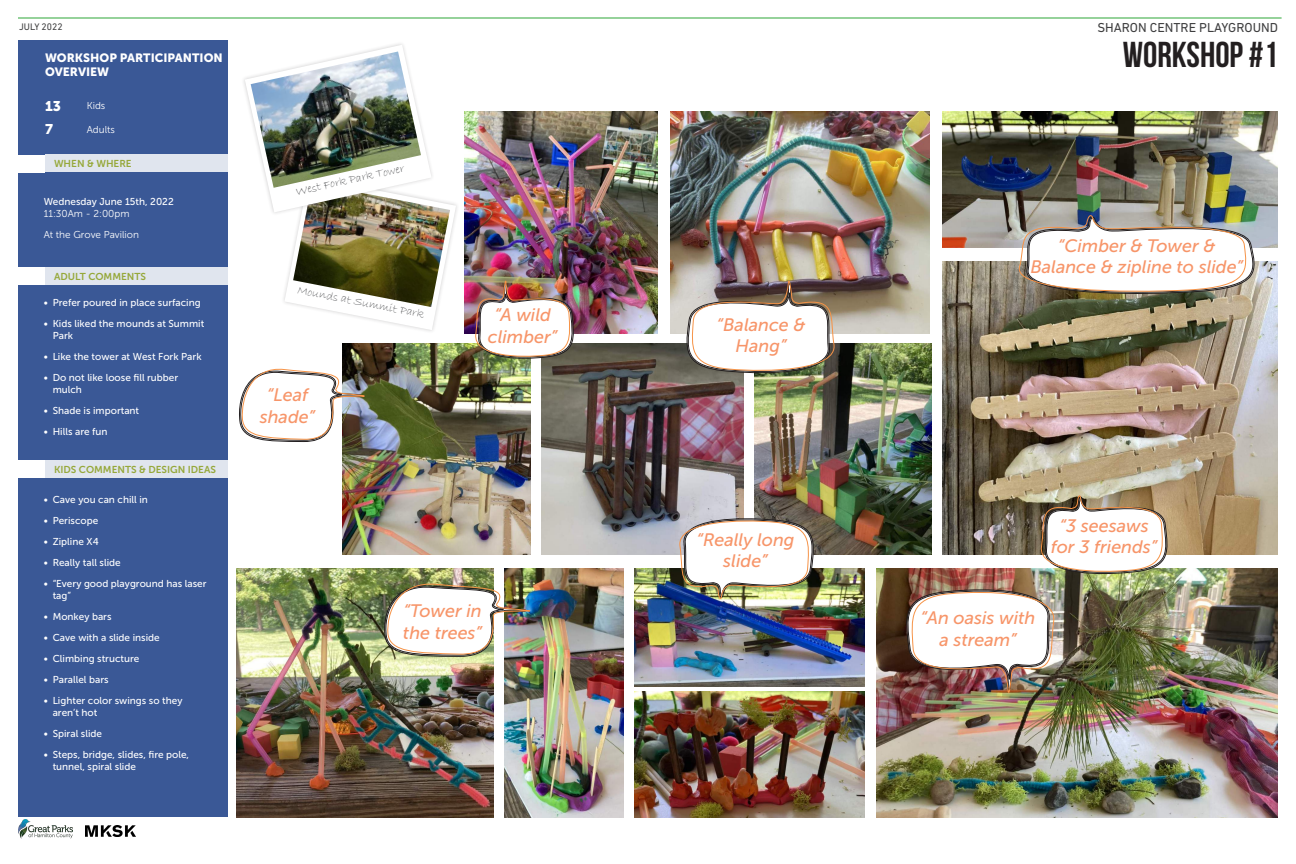
<style>
.page{position:relative;width:1296px;height:864px;background:#fff}
.page>*{position:absolute;margin:0;border:0;box-sizing:border-box;transform-origin:0 0}
.Labels{font:700 36px "Bebas Neue";color:#231f20}
.Quotes{font:italic 18px/21.6px "Museo Sans 500";color:#f79569;text-align:center}
.Body_Text{font:14px "Museo Sans 900";color:#fff}
.t1{font:13.2px "DIN Next LT Pro";color:#3e3e3f}
.t2{font:12px "Bradley Hand ITC";color:#57585a}
.Body_Text_-_Accent{font:12px/14.4px "Museo Sans 900";color:#fff}
.Body_Text-2{font:10px/12px "Museo Sans 500";color:#fff}
.Body_Text_-_Accent-2{font:10px "Museo Sans 700";color:#96a83a}
.Body_Text-3{font:10px "Museo Sans 300";color:#fff}
.t3{font:9.7px "DIN Next LT Pro";color:#3e3e3f}
.s1{font-family:"Museo Sans 300"}
</style>
<div class="page">
<img style="left:86px;top:825px;width:50px;height:12px">
<hr style="left:18px;top:17px;width:1264px;height:2px;background:#40ae49">
<img style="left:18px;top:819px;width:55px;height:19px">
<div style="left:18px;top:40px;width:210px;height:777px;background:#3a5896"></div>
<div style="left:45px;top:155px;width:183px;height:17px;background:#e0e5ee"></div>
<div style="left:45px;top:268px;width:183px;height:17px;background:#e0e5ee"></div>
<div style="left:45px;top:461px;width:183px;height:17px;background:#e0e5ee"></div>
<div style="left:0;top:155px;width:45px;height:17px;background:#fff"></div>
<div style="left:0;top:268px;width:45px;height:17px;background:#fff"></div>
<div style="left:0;top:461px;width:45px;height:17px;background:#fff"></div>
<img style="left:245px;top:45px;width:211px;height:285px">
<img style="left:251px;top:51px;width:170px;height:137px">
<img style="left:236px;top:568px;width:257px;height:249px">
<img style="left:876px;top:568px;width:402px;height:249px">
<img style="left:541px;top:343px;width:203px;height:212px">
<img style="left:343px;top:343px;width:187px;height:212px">
<img style="left:504px;top:568px;width:119px;height:249px">
<img style="left:755px;top:343px;width:176px;height:212px">
<img style="left:634px;top:568px;width:231px;height:118px">
<img style="left:942px;top:261px;width:336px;height:294px">
<img style="left:465px;top:112px;width:193px;height:221px">
<img style="left:634px;top:692px;width:231px;height:126px">
<img style="left:670px;top:112px;width:259px;height:221px">
<img style="left:942px;top:112px;width:336px;height:136px">
<img style="left:676px;top:516px;width:141px;height:85px">
<img style="left:903px;top:587px;width:155px;height:109px">
<img style="left:239px;top:366px;width:130px;height:76px">
<img style="left:383px;top:580px;width:152px;height:77px">
<img style="left:1038px;top:494px;width:133px;height:82px">
<img style="left:1013px;top:214px;width:248px;height:82px">
<img style="left:473px;top:279px;width:103px;height:136px">
<img style="left:683px;top:255px;width:155px;height:121px">
<p class="t3" style="left:19px;top:21px;width:45px">JULY 2022</p>
<h3 class="t1" style="left:1097px;top:20px;width:182px">SHARON CENTRE PLAYGROUND</h3>
<p class="Body_Text_-_Accent" style="left:45px;top:51px;width:179px">WORKSHOP PARTICIPANTION<br>OVERVIEW</p>
<p class="Body_Text" style="left:45px;top:98px;width:17px">13</p>
<p class="Body_Text-3" style="left:87px;top:100px;width:20px">Kids</p>
<p class="Body_Text" style="left:45px;top:121px;width:9px">7</p>
<p class="Body_Text-3" style="left:87px;top:124px;width:30px">Adults</p>
<p class="Body_Text_-_Accent-2" style="left:54px;top:158px;width:79px">WHEN &amp; WHERE</p>
<p class="Body_Text-2" style="left:44px;top:195px;width:132px">Wednesday June 15th, 2022<br><span class="s1">11:30Am - 2:00pm</span></p>
<p class="Body_Text-3" style="left:44px;top:229px;width:97px">At the Grove Pavilion</p>
<p class="Body_Text_-_Accent-2" style="left:54px;top:271px;width:94px">ADULT COMMENTS</p>
<p class="Body_Text-2" style="left:44px;top:296px;width:159px">• Prefer poured in place surfacing</p>
<p class="Body_Text-2" style="left:53px;top:317px;width:153px;text-indent:-9px">• Kids liked the mounds at Summit<br>Park</p>
<p class="Body_Text-2" style="left:44px;top:350px;width:159px">• Like the tower at West Fork Park</p>
<p class="Body_Text-2" style="left:53px;top:371px;width:127px;text-indent:-9px">• Do not like loose fill rubber mulch</p>
<p class="Body_Text-2" style="left:44px;top:404px;width:97px">• Shade is important</p>
<p class="Body_Text-2" style="left:44px;top:425px;width:65px">• Hills are fun</p>
<p class="Body_Text_-_Accent-2" style="left:54px;top:464px;width:163px">KIDS COMMENTS &amp; DESIGN IDEAS</p>
<p class="Body_Text-2" style="left:44px;top:493px;width:106px">• Cave you can chill in</p>
<p class="Body_Text-2" style="left:44px;top:514px;width:56px">• Periscope</p>
<p class="Body_Text-2" style="left:44px;top:535px;width:57px">• Zipline X4</p>
<p class="Body_Text-2" style="left:44px;top:556px;width:79px">• Really tall slide</p>
<p class="Body_Text-2" style="left:53px;top:577px;width:155px;text-indent:-9px">• “Every good playground has laser tag”</p>
<p class="Body_Text-2" style="left:44px;top:610px;width:69px">• Monkey bars</p>
<p class="Body_Text-2" style="left:44px;top:631px;width:118px">• Cave with a slide inside</p>
<p class="Body_Text-2" style="left:44px;top:652px;width:97px">• Climbing structure</p>
<p class="Body_Text-2" style="left:44px;top:673px;width:66px">• Parallel bars</p>
<p class="Body_Text-2" style="left:53px;top:694px;width:131px;text-indent:-9px">• Lighter color swings so they aren’t hot</p>
<p class="Body_Text-2" style="left:44px;top:727px;width:60px">• Spiral slide</p>
<p class="Body_Text-2" style="left:53px;top:748px;width:138px;text-indent:-9px">• Steps, bridge, slides, fire pole, tunnel, spiral slide</p>
<p class="t2" style="left:295px;top:185px;width:112px;rotate:-13deg">West Fork Park Tower</p>
<p class="t2" style="left:299px;top:282px;width:130px;rotate:11deg">Mounds at Summit Park</p>
<p class="Quotes" style="left:260px;top:384px;width:57px">“Leaf shade”</p>
<p class="Quotes" style="left:488px;top:304px;width:71px">“A wild climber”</p>
<p class="Quotes" style="left:717px;top:314px;width:91px">“Balance &amp;<br>Hang”</p>
<p class="Quotes" style="left:696px;top:529px;width:100px">“Really long slide”</p>
<p class="Quotes" style="left:403px;top:600px;width:81px;text-align:left">“Tower in the trees”</p>
<p class="Labels" style="left:1123px;top:35px;width:157px">WORKSHOP #1</p>
<p class="Quotes" style="left:1030px;top:235px;width:214px">“Cimber &amp; Tower &amp;<br>Balance &amp; zipline to slide”</p>
<p class="Quotes" style="left:1051px;top:515px;width:108px">“3 seesaws for 3 friends”</p>
<p class="Quotes" style="left:921px;top:607px;width:116px">“An oasis with a stream”</p>
</div>
